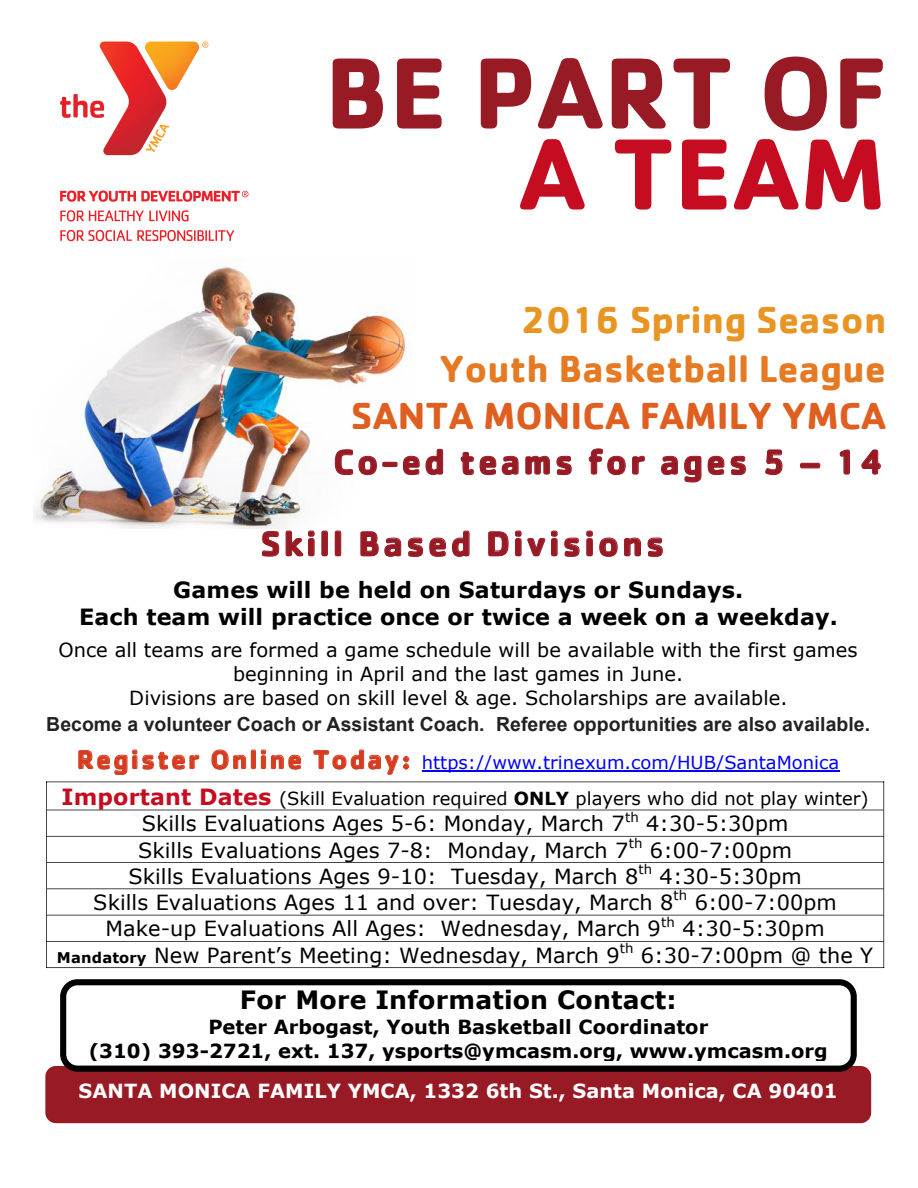
<style>
.page{position:relative;width:918px;height:1188px;background:#fff}
.page>*{position:absolute;margin:0;border:0;box-sizing:border-box;transform-origin:0 0}
.t1{font:700 104.7px "Cachet";color:#981a25}
.t2{font:700 104.7px "Cachet";color:#c50c20}
.t3{font:700 38.85px "Cachet";color:#e57a23}
.t4{font:700 38.85px "Cachet";color:#de5f20}
.t5{font:700 38.85px "Cachet";color:#e99524}
.t6{font:700 36px "Cachet";letter-spacing:.085em;color:#981a25}
.t7{font:700 25.2px "Verdana";letter-spacing:.01em;color:#000}
.t8{font:700 22.35px/27.3px "Verdana";letter-spacing:.005em;color:#000;text-align:center}
.t9{font:20.85px/26.2px "Verdana";letter-spacing:.005em;color:#000}
.t10{font:19.5px/23.5px "Verdana";color:#000;text-align:center}
.t11{font:700 19.5px/23.7px "Verdana";color:#000;text-align:center}
.t12{font:700 19.5px "Arial";color:#222}
.t13{font:700 19.5px "Verdana";color:#fff}
.t14{font:18px "Verdana";color:#000}
.t15{font:18px "Verdana";color:#00f}
.t16{font:13.35px "Verdana";letter-spacing:.005em;color:#000}
.s1{font-family:"Cachet";font-weight:700;font-size:27px;color:#d63d20}
.s2{font-weight:700;font-size:22.35px;color:#c50c20}
.s3{font-weight:700}
.s4{font-weight:700;font-size:14.7px}
</style>
<div class="page">
<img style="left:33px;top:261px;width:378px;height:267px">
<hr style="left:46px;top:782px;width:837px;height:1px;background:#000">
<hr style="left:46px;top:810px;width:837px;height:1px;background:#000">
<hr style="left:46px;top:836px;width:837px;height:1px;background:#000">
<hr style="left:46px;top:862px;width:837px;height:1px;background:#000">
<hr style="left:46px;top:888px;width:837px;height:1px;background:#000">
<hr style="left:46px;top:915px;width:837px;height:1px;background:#000">
<hr style="left:46px;top:941px;width:837px;height:1px;background:#000">
<svg style="left:46px;top:783px;width:1px;height:184px"></svg>
<hr style="left:46px;top:967px;width:837px;height:1px;background:#000">
<svg style="left:883px;top:782px;width:1px;height:186px"></svg>
<div style="left:45px;top:1066px;width:827px;height:58px;background:#981a25"></div>
<div style="left:60px;top:979px;width:797px;height:93px;border:6px solid #000;border-radius:14px"></div>
<hr style="left:422px;top:770px;width:418px;height:1px;background:#00f">
<svg style="left:60px;top:41px;width:148px;height:114px"></svg>
<svg style="left:60px;top:210px;width:129px;height:11px"></svg>
<svg style="left:60px;top:230px;width:174px;height:11px"></svg>
<svg style="left:60px;top:191px;width:189px;height:11px"></svg>
<h1 class="t1" style="left:324px;top:25px;width:563px">BE PART OF</h1>
<h1 class="t2" style="left:519px;top:106px;width:369px">A TEAM</h1>
<h2 class="t5" style="left:521px;top:295px;width:366px">2016 Spring Season</h2>
<h2 class="t3" style="left:440px;top:343px;width:448px">Youth Basketball League</h2>
<h2 class="t4" style="left:351px;top:391px;width:537px">SANTA MONICA FAMILY YMCA</h2>
<h3 class="t6" style="left:333px;top:439px;width:551px">Co-ed teams for ages 5 – 14</h3>
<h3 class="t6" style="left:261px;top:520px;width:406px">Skill Based Divisions</h3>
<p class="t8" style="left:79px;top:575px;width:760px">Games will be held on Saturdays or Sundays.<br>Each team will practice once or twice a week on a weekday.</p>
<p class="t10" style="left:58px;top:638px;width:801px">Once all teams are formed a game schedule will be available with the first games beginning in April and the last games in June.<br>Divisions are based on skill level &amp; age. Scholarships are available.</p>
<p class="t12" style="left:46px;top:713px;width:825px">Become a volunteer Coach or Assistant Coach. Referee opportunities are also available.</p>
<p class="t15" style="left:77px;top:751px;width:764px"><span class="s1">Register Online Today:</span> https://www.trinexum.com/HUB/SantaMonica</p>
<p class="t14" style="left:61px;top:787px;width:809px"><span class="s2">Important Dates</span> (Skill Evaluation required <span class="s3">ONLY</span> players who did not play winter)</p>
<p class="t9" style="left:142px;top:810px;width:485px">Skills Evaluations Ages 5-6: Monday, March 7</p>
<p class="t16" style="left:625px;top:808px;width:15px">th</p>
<p class="t9" style="left:646px;top:810px;width:144px">4:30-5:30pm</p>
<p class="t9" style="left:138px;top:836px;width:492px">Skills Evaluations Ages 7-8: Monday, March 7</p>
<p class="t16" style="left:629px;top:834px;width:15px">th</p>
<p class="t9" style="left:650px;top:836px;width:144px">6:00-7:00pm</p>
<p class="t9" style="left:128px;top:862px;width:511px">Skills Evaluations Ages 9-10: Tuesday, March 8</p>
<p class="t16" style="left:638px;top:861px;width:15px">th</p>
<p class="t9" style="left:93px;top:862px;width:710px;text-indent:566px">4:30-5:30pm<br>Skills Evaluations Ages 11 and over: Tuesday, March 8</p>
<p class="t16" style="left:673px;top:887px;width:15px">th</p>
<p class="t9" style="left:695px;top:889px;width:144px">6:00-7:00pm</p>
<p class="t9" style="left:105px;top:915px;width:557px">Make-up Evaluations All Ages: Wednesday, March 9</p>
<p class="t16" style="left:661px;top:913px;width:15px">th</p>
<p class="t9" style="left:683px;top:915px;width:144px">4:30-5:30pm</p>
<p class="t9" style="left:57px;top:941px;width:564px"><span class="s4">Mandatory</span> New Parent’s Meeting: Wednesday, March 9</p>
<p class="t16" style="left:620px;top:940px;width:15px">th</p>
<p class="t9" style="left:641px;top:941px;width:234px">6:30-7:00pm @ the Y</p>
<p class="t7" style="left:240px;top:984px;width:438px">For More Information Contact:</p>
<p class="t11" style="left:89px;top:1014px;width:741px">Peter Arbogast, Youth Basketball Coordinator<br>(310) 393-2721, ext. 137, ysports@ymcasm.org, www.ymcasm.org</p>
<p class="t13" style="left:79px;top:1079px;width:761px">SANTA MONICA FAMILY YMCA, 1332 6th St., Santa Monica, CA 90401</p>
</div>
